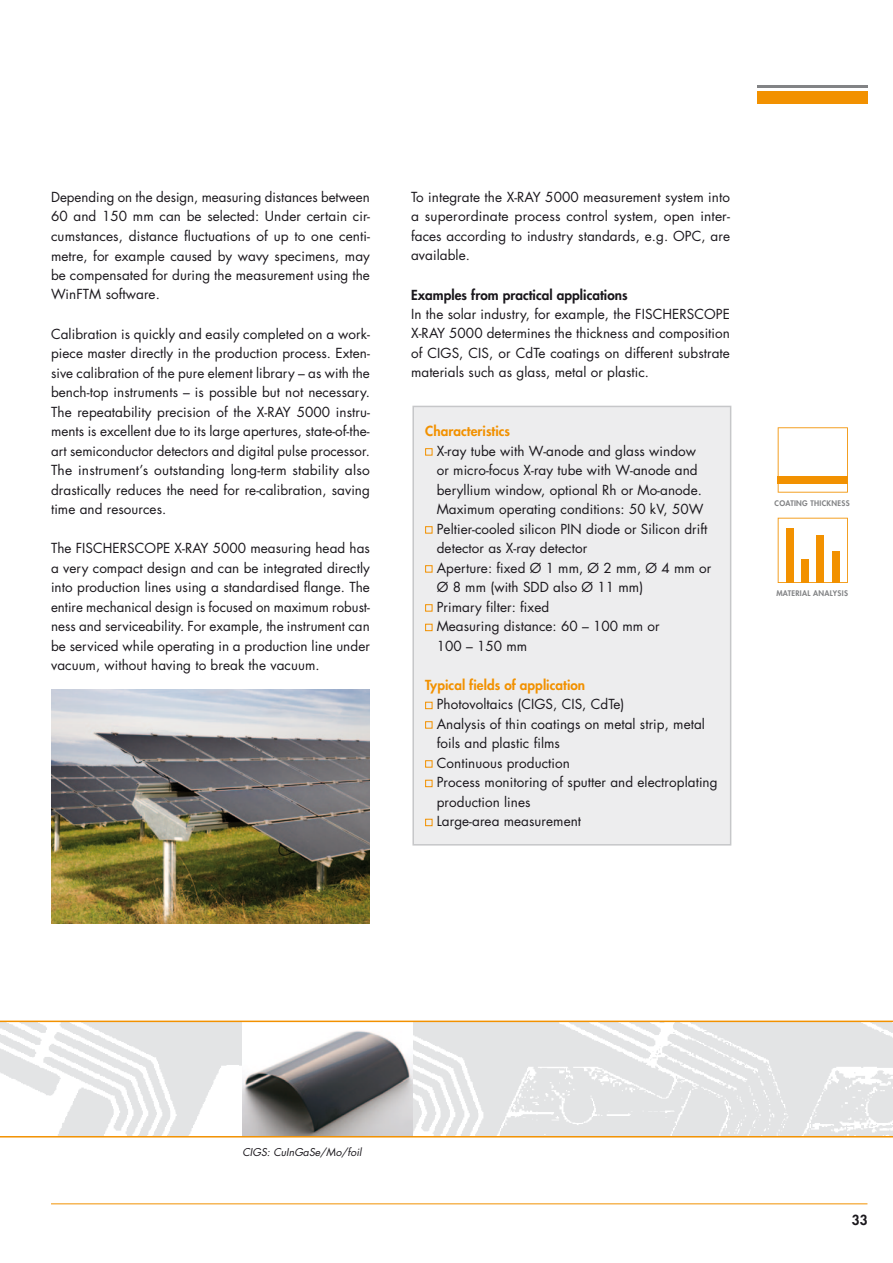
<style>
.page{position:relative;width:893px;height:1263px;background:#fff}
.page>*{position:absolute;margin:0;border:0;box-sizing:border-box;transform-origin:0 0}
.t1{font:13.5px/19.5px "Futura Std";letter-spacing:.005em;color:#1a171c;text-align:justify}
.t2{font:800 13.5px "Futura Std";letter-spacing:.005em;color:#f29100}
.t3{font:800 13.5px "Futura Std";letter-spacing:.005em;color:#1a171c}
.t4{font:italic 10.5px "Futura Std";color:#1a171c}
.t5{font:800 7.5px "Futura Std";letter-spacing:.04em;color:#828385}
</style>
<div class="page">
<hr style="left:51px;top:1203px;width:816px;height:1px;background:#f29100">
<div style="left:757px;top:91px;width:110px;height:13px;background:#f29100"></div>
<hr style="left:757px;top:85px;width:110px;height:2px;background:#828385">
<svg style="left:778px;top:427px;width:70px;height:66px"></svg>
<div style="left:778px;top:476px;width:70px;height:8px;background:#f29100"></div>
<svg style="left:778px;top:518px;width:70px;height:65px"></svg>
<div style="left:786px;top:529px;width:8px;height:54px;background:#f29100"></div>
<div style="left:801px;top:560px;width:8px;height:23px;background:#f29100"></div>
<div style="left:817px;top:536px;width:7px;height:47px;background:#f29100"></div>
<div style="left:832px;top:551px;width:7px;height:32px;background:#f29100"></div>
<div style="left:412px;top:406px;width:319px;height:439px;background:#ededee;border:2px solid #c6c7c9"></div>
<div style="left:425px;top:448px;width:7px;height:7px;border:1px solid #f29100"></div>
<div style="left:425px;top:526px;width:7px;height:7px;border:1px solid #f29100"></div>
<div style="left:425px;top:565px;width:7px;height:7px;border:1px solid #f29100"></div>
<div style="left:425px;top:604px;width:7px;height:7px;border:1px solid #f29100"></div>
<div style="left:425px;top:624px;width:7px;height:7px;border:1px solid #f29100"></div>
<div style="left:425px;top:702px;width:7px;height:7px;border:1px solid #f29100"></div>
<div style="left:425px;top:721px;width:7px;height:7px;border:1px solid #f29100"></div>
<div style="left:425px;top:760px;width:7px;height:7px;border:1px solid #f29100"></div>
<div style="left:425px;top:780px;width:7px;height:7px;border:1px solid #f29100"></div>
<div style="left:425px;top:819px;width:7px;height:7px;border:1px solid #f29100"></div>
<img style="left:0;top:1022px;width:893px;height:114px">
<img style="left:242px;top:1022px;width:170px;height:114px">
<hr style="left:0;top:1020px;width:893px;height:2px;background:#f29100">
<hr style="left:0;top:1136px;width:893px;height:1px;background:#f29100">
<img style="left:51px;top:690px;width:319px;height:233px">
<p class="t1" style="left:51px;top:187px;width:320px">Depending on the design, measuring distances between 60 and 150 mm can be selected: Under certain cir&shy;cumstances, distance fluctuations of up to one centi&shy;metre, for example caused by wavy specimens, may be compensated for during the measurement using the WinFTM software.</p>
<p class="t1" style="left:51px;top:324px;width:320px">Calibration is quickly and easily completed on a work&shy;piece master directly in the production process. Exten&shy;sive calibration of the pure element library – as with the bench-top instruments – is possible but not necessary.<br>The repeatability precision of the X-RAY 5000 instru&shy;ments is excellent due to its large apertures, state-of-the&shy;art semiconductor detectors and digital pulse processor.<br>The instrument’s outstanding long-term stability also drastically reduces the need for re-calibration, saving time and resources.</p>
<p class="t1" style="left:51px;top:538px;width:320px">The FISCHERSCOPE X-RAY 5000 measuring head has a very compact design and can be integrated directly into production lines using a standardised flange. The entire mechanical design is focused on maximum robust&shy;ness and serviceability. For example, the instrument can be serviced while operating in a production line under vacuum, without having to break the vacuum.</p>
<p class="t1" style="left:411px;top:187px;width:320px">To integrate the X-RAY 5000 measurement system into a superordinate process control system, open inter&shy;faces according to industry standards, e.g. OPC, are available.</p>
<p class="t3" style="left:411px;top:286px;width:218px">Examples from practical applications</p>
<p class="t1" style="left:411px;top:304px;width:320px">In the solar industry, for example, the FISCHERSCOPE X-RAY 5000 determines the thickness and composition of CIGS, CIS, or CdTe coatings on different substrate materials such as glass, metal or plastic.</p>
<p class="t2" style="left:425px;top:422px;width:86px">Characteristics</p>
<p class="t1" style="left:437px;top:441px;width:276px;text-align:left">X-ray tube with W-anode and glass window or micro-focus X-ray tube with W-anode and beryllium window, optional Rh or Mo-anode.<br>Maximum operating conditions: 50 kV, 50W Peltier-cooled silicon PIN diode or Silicon drift detector as X-ray detector<br>Aperture: fixed Ø 1 mm, Ø 2 mm, Ø 4 mm or Ø 8 mm (with SDD also Ø 11 mm)<br>Primary filter: fixed<br>Measuring distance: 60 – 100 mm or<br>100 – 150 mm</p>
<p class="t2" style="left:425px;top:676px;width:161px">Typical fields of application</p>
<p class="t1" style="left:437px;top:694px;width:282px;text-align:left">Photovoltaics (CIGS, CIS, CdTe)<br>Analysis of thin coatings on metal strip, metal foils and plastic films<br>Continuous production<br>Process monitoring of sputter and electroplating production lines<br>Large-area measurement</p>
<p class="t5" style="left:775px;top:498px;width:77px">COATING THICKNESS</p>
<p class="t5" style="left:776px;top:589px;width:73px">MATERIAL ANALYSIS</p>
<p class="t4" style="left:242px;top:1145px;width:121px">CIGS: CuInGaSe/Mo/foil</p>
<p class="t3" style="left:852px;top:1211px;width:17px">33</p>
</div>
